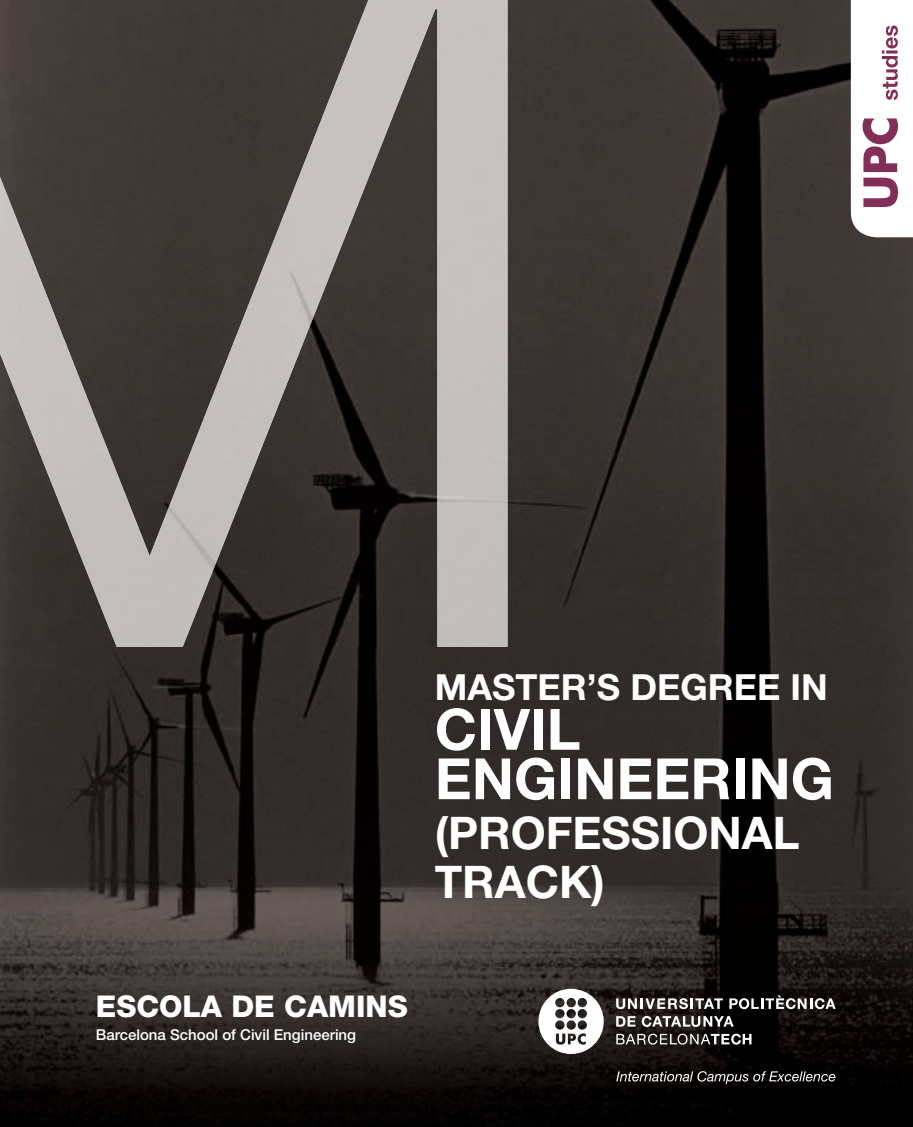
<style>
.page{position:relative;width:913px;height:1127px;background:#fff}
.page>*{position:absolute;margin:0;border:0;box-sizing:border-box;transform-origin:0 0}
.t1{font:700 57px/49.5px "Helvetica Neue LT Std";color:#fff}
.t2{font:700 45px/49.5px "Helvetica Neue LT Std";color:#fff}
.t3{font:700 36px "Helvetica Neue LT Std";color:#fff}
.t4{font:800 30px "Helvetica Neue LT Std";color:#fff}
.t5{font:500 15px "Helvetica Neue LT Std";color:#fff}
</style>
<div class="page">
<img style="left:0;top:0;width:912px;height:1127px">
<img style="left:0;top:0;width:507px;height:647px">
<svg style="left:850px;top:0;width:62px;height:237px"></svg>
<svg style="left:616px;top:998px;width:106px;height:11px"></svg>
<svg style="left:729px;top:995px;width:106px;height:14px"></svg>
<svg style="left:616px;top:1016px;width:19px;height:10px"></svg>
<svg style="left:641px;top:1016px;width:92px;height:11px"></svg>
<svg style="left:616px;top:1033px;width:135px;height:11px"></svg>
<svg style="left:538px;top:989px;width:65px;height:65px"></svg>
<svg style="left:616px;top:1071px;width:219px;height:13px;background:#3e3b3b"></svg>
<h3 class="t3" style="left:434px;top:665px;width:394px">MASTER’S DEGREE IN</h3>
<h1 class="t1" style="left:434px;top:703px;width:400px">CIVIL<br>ENGINEERING</h1>
<h2 class="t2" style="left:434px;top:807px;width:366px">(PROFESSIONAL<br>TRACK)</h2>
<h3 class="t4" style="left:96px;top:988px;width:313px">ESCOLA DE CAMINS</h3>
<p class="t5" style="left:96px;top:1026px;width:262px">Barcelona School of Civil Engineering</p>
</div>
